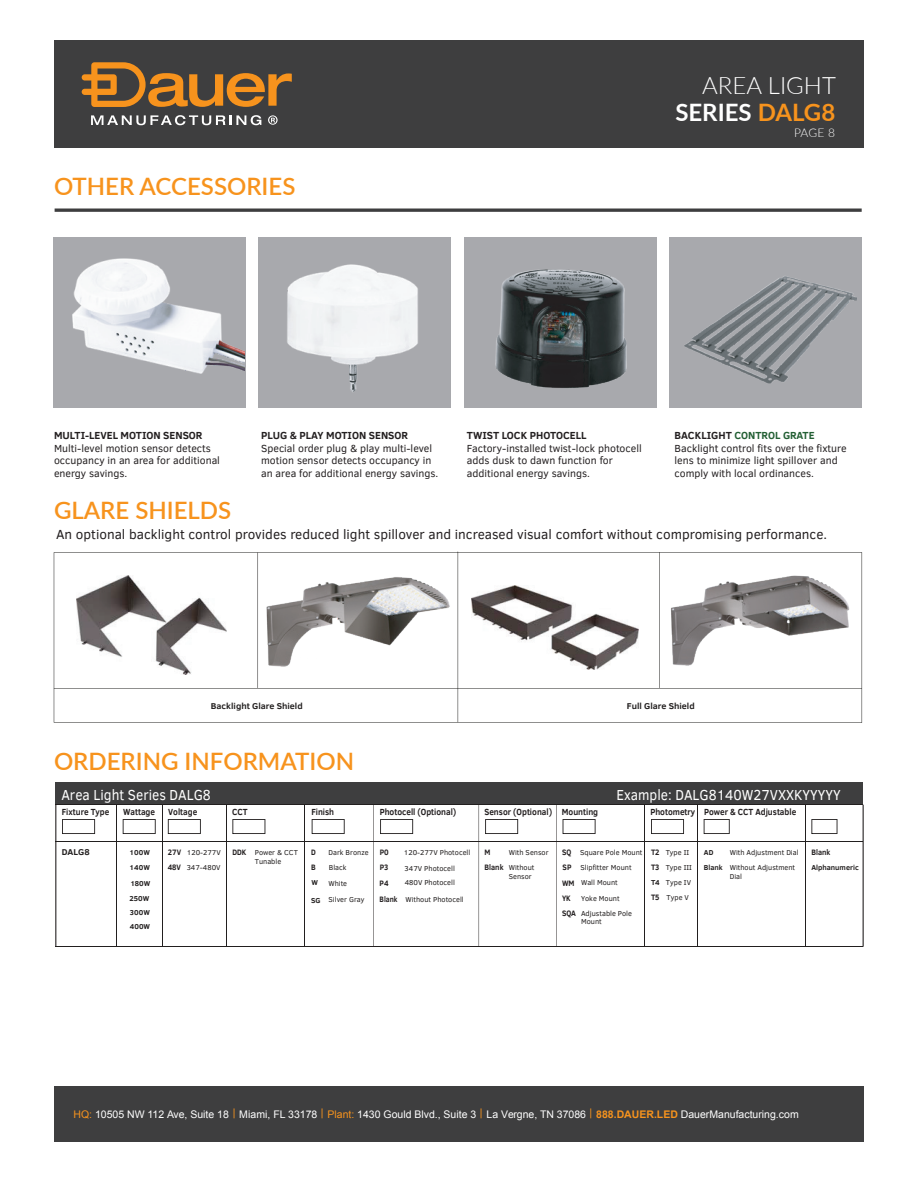
<style>
.page{position:relative;width:918px;height:1188px;background:#fff}
.page>*{position:absolute;margin:0;border:0;box-sizing:border-box;transform-origin:0 0}
.t1{font:600 24px "Lato";color:#f7931d}
.t2{font:700 24px "Lato";color:#fff}
.t3{font:300 24px "Lato";color:#fff}
.t4{font:14.85px "Clear Sans";color:#fff;scale:.92 1}
.t5{font:13.5px "Clear Sans";color:#231f20}
.t6{font:300 12px "Lato";color:#fff}
.t7{font:10.5px/12.6px "Clear Sans";color:#231f20}
.t8{font:10.5px "Arial";color:#fff}
.t9{font:700 9.15px "Clear Sans";color:#231f20;scale:.91 1}
.t10{font:700 8.7px "Clear Sans";color:#221f1f;scale:1.04 1}
.t11{font:700 8.1px/14.9px "Clear Sans";color:#231f20;scale:.91 1}
.t12{font:7.35px/15.1px "Clear Sans";color:#221f1f}
.t13{font:700 7.35px/14.9px "Clear Sans";color:#221f1f}
.s1{color:#f7931d}
.s2{font-weight:700}
.s3{font-weight:700;color:#235f34}
.s4{font-weight:700;font-size:8.1px;color:#231f20}
.s5{font-weight:700;color:#f7931d}
</style>
<div class="page">
<div style="left:54px;top:1086px;width:810px;height:56px;background:#3e3e3f"></div>
<div style="left:669px;top:237px;width:193px;height:171px;background:#a8a9ad"></div>
<div style="left:464px;top:237px;width:192px;height:171px;background:#a8a9ad"></div>
<div style="left:258px;top:237px;width:193px;height:171px;background:#a8a9ad"></div>
<div style="left:53px;top:237px;width:193px;height:171px;background:#a8a9ad"></div>
<div style="left:55px;top:782px;width:808px;height:23px;background:#3e3e3f"></div>
<hr style="left:55px;top:804px;width:808px;height:1px;background:#221f1f">
<hr style="left:55px;top:841px;width:808px;height:1px;background:#221f1f">
<hr style="left:117px;top:805px;width:1px;height:142px;background:#221f1f">
<hr style="left:162px;top:805px;width:1px;height:142px;background:#221f1f">
<hr style="left:304px;top:805px;width:1px;height:142px;background:#221f1f">
<hr style="left:226px;top:805px;width:1px;height:142px;background:#221f1f">
<hr style="left:373px;top:805px;width:1px;height:142px;background:#221f1f">
<hr style="left:556px;top:805px;width:1px;height:142px;background:#221f1f">
<hr style="left:644px;top:805px;width:1px;height:142px;background:#221f1f">
<svg style="left:168px;top:819px;width:33px;height:15px"></svg>
<svg style="left:123px;top:819px;width:33px;height:15px"></svg>
<svg style="left:232px;top:819px;width:33px;height:15px"></svg>
<svg style="left:312px;top:819px;width:33px;height:15px"></svg>
<svg style="left:380px;top:819px;width:33px;height:15px"></svg>
<svg style="left:563px;top:819px;width:33px;height:15px"></svg>
<svg style="left:651px;top:819px;width:33px;height:15px"></svg>
<svg style="left:62px;top:819px;width:33px;height:15px"></svg>
<hr style="left:479px;top:805px;width:1px;height:142px;background:#221f1f">
<svg style="left:485px;top:819px;width:33px;height:15px"></svg>
<hr style="left:806px;top:805px;width:1px;height:142px;background:#221f1f">
<svg style="left:811px;top:819px;width:26px;height:15px"></svg>
<hr style="left:698px;top:805px;width:1px;height:142px;background:#221f1f">
<svg style="left:704px;top:819px;width:26px;height:15px"></svg>
<hr style="left:55px;top:947px;width:808px;height:1px;background:#221f1f">
<svg style="left:55px;top:208px;width:807px;height:4px;background:#5e5e5e"></svg>
<img style="left:72px;top:258px;width:172px;height:116px">
<img style="left:495px;top:269px;width:132px;height:119px">
<img style="left:684px;top:276px;width:173px;height:108px">
<svg style="left:54px;top:551px;width:808px;height:171px"></svg>
<img style="left:287px;top:264px;width:131px;height:128px">
<img style="left:635px;top:558px;width:228px;height:127px">
<img style="left:228px;top:558px;width:240px;height:131px">
<hr style="left:56px;top:805px;width:1px;height:142px;background:#231f20">
<hr style="left:863px;top:805px;width:1px;height:142px;background:#231f20">
<div style="left:54px;top:40px;width:810px;height:108px;background:#3e3e3f"></div>
<svg style="left:91px;top:115px;width:170px;height:10px"></svg>
<svg style="left:268px;top:115px;width:10px;height:10px"></svg>
<svg style="left:82px;top:62px;width:210px;height:45px"></svg>
<p class="t1" style="left:54px;top:169px;width:243px">OTHER ACCESSORIES</p>
<p class="t3" style="left:702px;top:68px;width:135px">AREA LIGHT</p>
<p class="t2" style="left:675px;top:94px;width:161px">SERIES <span class="s1">DALG8</span></p>
<p class="t6" style="left:794px;top:124px;width:43px">PAGE 8</p>
<p class="t7" style="left:54px;top:429px;width:167px"><span class="s2">MULTI-LEVEL MOTION SENSOR<br></span>Multi-level motion sensor detects occupancy in an area for additional energy savings.</p>
<p class="t7" style="left:261px;top:429px;width:179px"><span class="s2">PLUG &amp; PLAY MOTION SENSOR </span>Special order plug &amp; play multi-level motion sensor detects occupancy in an area for additional energy savings.</p>
<p class="t7" style="left:467px;top:429px;width:176px"><span class="s2">TWIST LOCK PHOTOCELL<br></span>Factory-installed twist-lock photocell adds dusk to dawn function for additional energy savings.</p>
<p class="t7" style="left:675px;top:429px;width:173px"><span class="s2">BACKLIGHT</span> <span class="s3">CONTROL GRATE </span>Backlight control fits over the fixture lens to minimize light spillover and comply with local ordinances.</p>
<p class="t1" style="left:54px;top:493px;width:179px">GLARE SHIELDS</p>
<p class="t5" style="left:56px;top:526px;width:773px">An optional backlight control provides reduced light spillover and increased visual comfort without compromising performance.</p>
<p class="t10" style="left:211px;top:700px;width:90px">Backlight Glare Shield</p>
<p class="t10" style="left:627px;top:700px;width:67px">Full Glare Shield</p>
<p class="t1" style="left:54px;top:744px;width:302px">ORDERING INFORMATION</p>
<p class="t4" style="left:61px;top:785px;width:164px">Area Light Series DALG8</p>
<p class="t4" style="left:616px;top:785px;width:245px">Example: DALG8140W27VXXKYYYYY</p>
<p class="t9" style="left:62px;top:805px;width:54px">Fixture Type</p>
<p class="t10" style="left:62px;top:846px;width:28px">DALG8</p>
<p class="t13" style="left:130px;top:845px;width:22px">100W<br>140W<br>180W<br>250W<br>300W<br>400W</p>
<p class="t9" style="left:380px;top:805px;width:86px">Photocell (Optional)</p>
<p class="t9" style="left:484px;top:805px;width:76px">Sensor (Optional)</p>
<p class="t9" style="left:168px;top:805px;width:33px">Voltage</p>
<p class="t9" style="left:311px;top:805px;width:27px">Finish</p>
<p class="t9" style="left:650px;top:805px;width:51px">Photometry</p>
<p class="t9" style="left:704px;top:805px;width:103px">Power &amp; CCT Adjustable</p>
<p class="t9" style="left:562px;top:805px;width:41px">Mounting</p>
<p class="t9" style="left:232px;top:805px;width:19px">CCT</p>
<p class="t9" style="left:123px;top:805px;width:37px">Wattage</p>
<p class="t11" style="left:651px;top:845px;width:11px">T2<br>T3</p>
<p class="t12" style="left:666px;top:845px;width:25px">Type II</p>
<p class="t11" style="left:811px;top:845px;width:22px">Blank</p>
<p class="t11" style="left:380px;top:844px;width:11px">P0</p>
<p class="t12" style="left:404px;top:845px;width:68px">120-277V Photocell</p>
<p class="t11" style="left:380px;top:860px;width:11px">P3</p>
<p class="t12" style="left:405px;top:860px;width:52px">347V Photocell</p>
<p class="t11" style="left:380px;top:875px;width:11px">P4</p>
<p class="t12" style="left:405px;top:875px;width:52px">480V Photocell</p>
<p class="t12" style="left:380px;top:892px;width:86px"><span class="s4">Blank</span> Without Photocell</p>
<p class="t12" style="left:168px;top:845px;width:55px;line-height:14.7px"><span class="s4">27V</span> 120-277V<br><span class="s4">48V</span> 347-480V</p>
<p class="t12" style="left:255px;top:848px;width:45px;line-height:8.9px;text-indent:-22px"><span class="s4">DDK</span> Power &amp; CCT<br>Tunable</p>
<p class="t11" style="left:311px;top:845px;width:7px">D</p>
<p class="t12" style="left:328px;top:845px;width:42px">Dark Bronze</p>
<p class="t11" style="left:311px;top:860px;width:7px">B</p>
<p class="t12" style="left:329px;top:860px;width:19px">Black</p>
<p class="t13" style="left:311px;top:875px;width:8px">W</p>
<p class="t12" style="left:328px;top:876px;width:20px">White</p>
<p class="t12" style="left:311px;top:892px;width:55px"><span class="s2">SG</span> Silver Gray</p>
<p class="t12" style="left:562px;top:845px;width:82px"><span class="s4">SQ</span> Square Pole Mount<br><span class="s4">SP</span> Slipfitter Mount<br><span class="s4">WM</span> Wall Mount</p>
<p class="t11" style="left:562px;top:890px;width:11px">YK</p>
<p class="t13" style="left:704px;top:845px;width:11px">AD</p>
<p class="t12" style="left:730px;top:845px;width:70px">With Adjustment Dial<br>Without Adjustment</p>
<p class="t12" style="left:730px;top:869px;width:14px">Dial</p>
<p class="t11" style="left:485px;top:845px;width:8px">M</p>
<p class="t12" style="left:509px;top:845px;width:41px">With Sensor<br>Without</p>
<p class="t12" style="left:509px;top:869px;width:24px">Sensor</p>
<p class="t11" style="left:485px;top:859px;width:22px">Blank</p>
<p class="t12" style="left:666px;top:859px;width:28px">Type III</p>
<p class="t13" style="left:811px;top:860px;width:49px">Alphanumeric</p>
<p class="t12" style="left:651px;top:875px;width:42px"><span class="s2">T4</span> Type IV<br><span class="s4">T5</span> Type V</p>
<p class="t13" style="left:704px;top:860px;width:20px">Blank</p>
<p class="t12" style="left:562px;top:891px;width:71px;text-indent:19px">Yoke Mount<br><span class="s4">SQA</span> Adjustable Pole</p>
<p class="t12" style="left:581px;top:914px;width:22px">Mount</p>
<p class="t8" style="left:73px;top:1107px;width:727px"><span class="s1">HQ:</span> 10505 NW 112 Ave, Suite 18 <span class="s1">|</span> Miami, FL 33178 <span class="s1">| Plant:</span> 1430 Gould Blvd., Suite 3 <span class="s1">|</span> La Vergne, TN 37086 <span class="s1">|</span> <span class="s5">888.DAUER.LED</span> DauerManufacturing.com</p>
</div>
